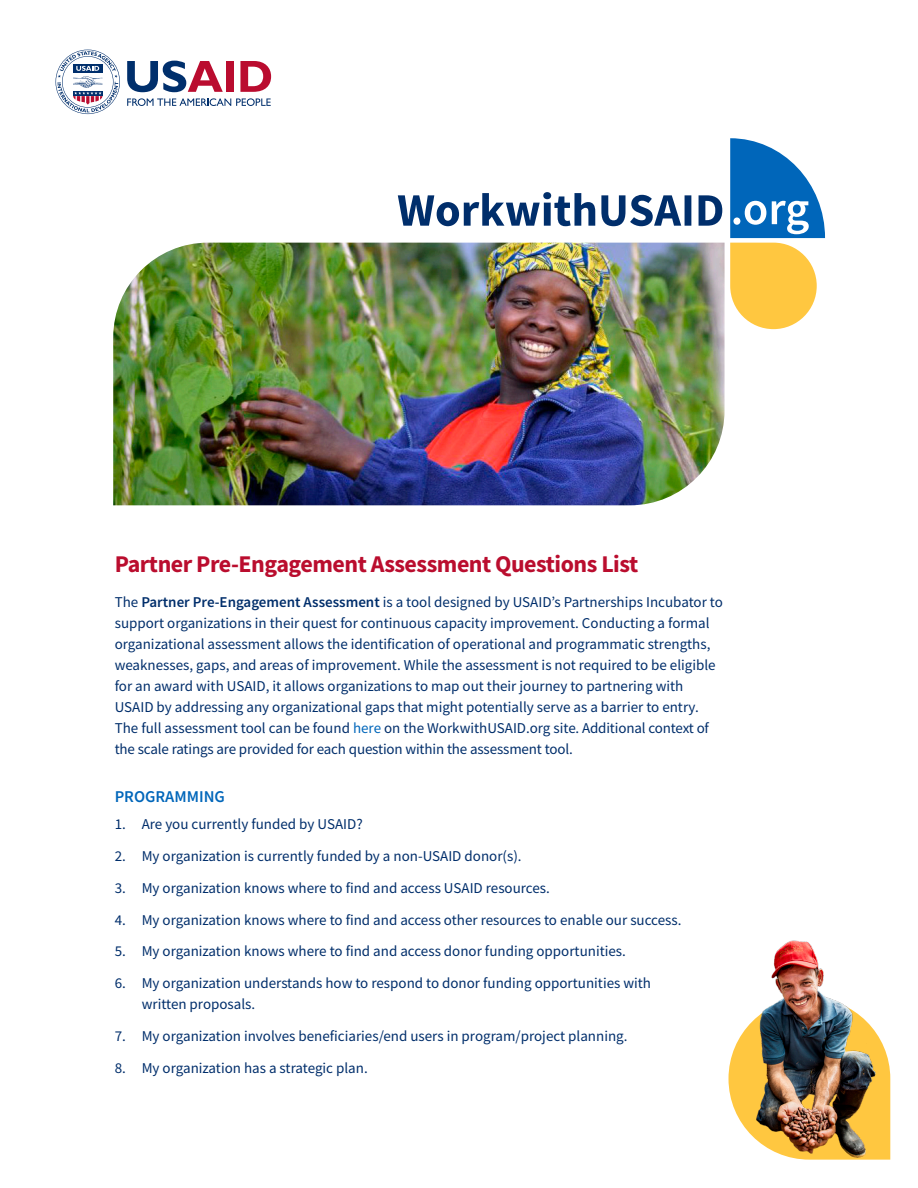
<style>
.page{position:relative;width:918px;height:1188px;background:#fff}
.page>*{position:absolute;margin:0;border:0;box-sizing:border-box;transform-origin:0 0}
.t1{font:700 24px "Source Sans Pro";letter-spacing:-.02em;color:#ba0d2e}
.t2{font:600 16.5px "Source Sans Pro";color:#0066ba}
.t3{font:15px/21px "Source Sans Pro";color:#002e6b}
.s1{font-weight:600}
.s2{color:#0066ba}
</style>
<div class="page">
<svg style="left:127px;top:98px;width:144px;height:8px"></svg>
<svg style="left:127px;top:61px;width:96px;height:31px"></svg>
<div style="left:226px;top:61px;width:8px;height:31px;background:#ba0c2f"></div>
<svg style="left:240px;top:61px;width:31px;height:31px"></svg>
<svg style="left:56px;top:50px;width:64px;height:64px"></svg>
<svg style="left:730px;top:138px;width:95px;height:191px"></svg>
<svg style="left:398px;top:192px;width:324px;height:34px"></svg>
<img style="left:113px;top:243px;width:612px;height:262px">
<img style="left:729px;top:940px;width:161px;height:220px">
<p class="t1" style="left:115px;top:548px;width:525px">Partner Pre-Engagement Assessment Questions List</p>
<p class="t3" style="left:115px;top:591px;width:610px">The <span class="s1">Partner Pre-Engagement Assessment</span> is a tool designed by USAID’s Partnerships Incubator to support organizations in their quest for continuous capacity improvement. Conducting a formal organizational assessment allows the identification of operational and programmatic strengths, weaknesses, gaps, and areas of improvement. While the assessment is not required to be eligible for an award with USAID, it allows organizations to map out their journey to partnering with USAID by addressing any organizational gaps that might potentially serve as a barrier to entry.<br>The full assessment tool can be found <span class="s2">here</span> on the WorkwithUSAID.org site. Additional context of the scale ratings are provided for each question within the assessment tool.</p>
<p class="t2" style="left:115px;top:785px;width:112px">PROGRAMMING</p>
<p class="t3" style="left:115px;top:814px;width:250px">1. Are you currently funded by USAID?</p>
<p class="t3" style="left:115px;top:846px;width:408px">2. My organization is currently funded by a non-USAID donor(s).</p>
<p class="t3" style="left:115px;top:877px;width:437px">3. My organization knows where to find and access USAID resources.</p>
<p class="t3" style="left:115px;top:909px;width:568px">4. My organization knows where to find and access other resources to enable our success.</p>
<p class="t3" style="left:115px;top:941px;width:513px">5. My organization knows where to find and access donor funding opportunities.</p>
<p class="t3" style="left:142px;top:973px;width:511px;text-indent:-27px">6. My organization understands how to respond to donor funding opportunities with written proposals.</p>
<p class="t3" style="left:115px;top:1026px;width:514px">7. My organization involves beneficiaries/end users in program/project planning.</p>
<p class="t3" style="left:115px;top:1057px;width:255px">8. My organization has a strategic plan.</p>
</div>
